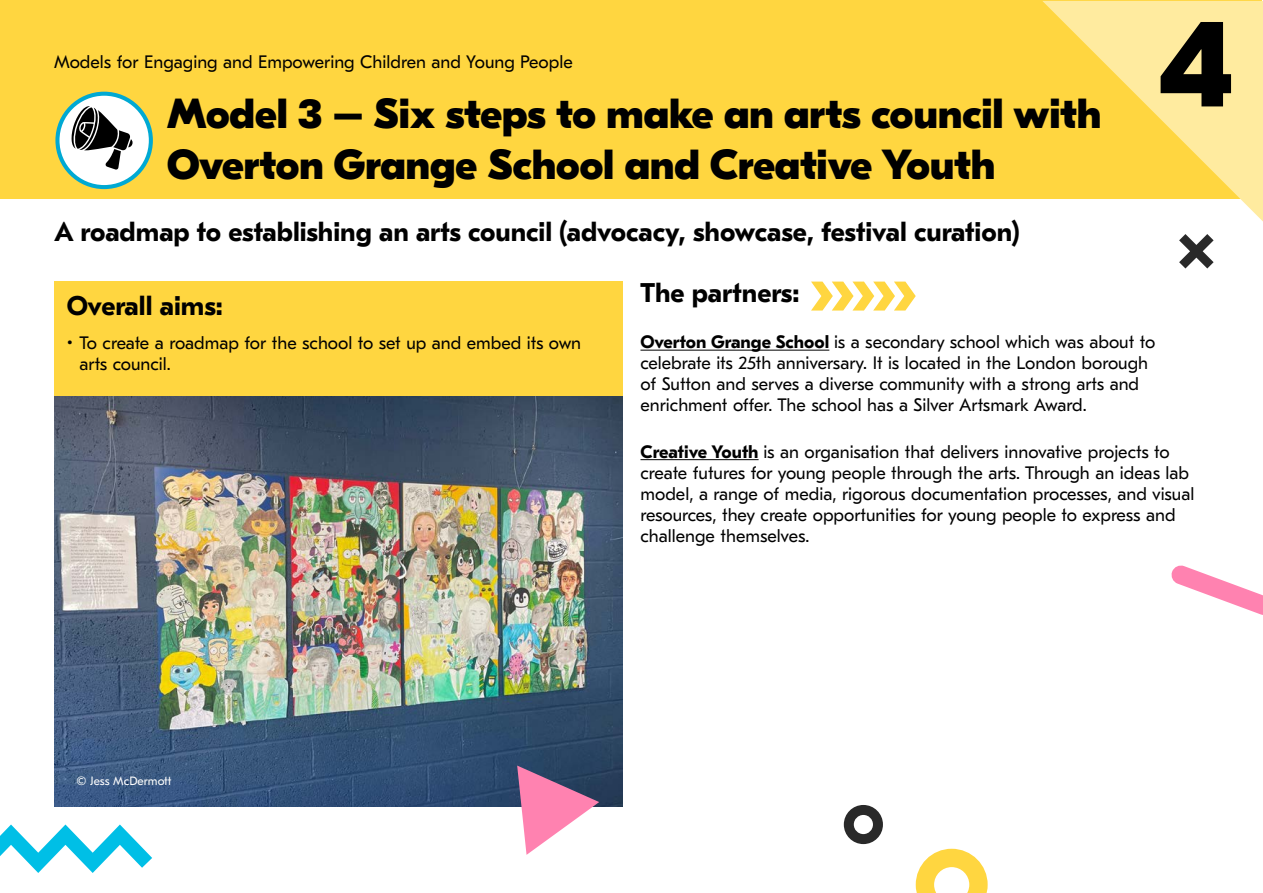
<style>
.page{position:relative;width:1263px;height:893px;background:#fff}
.page>*{position:absolute;margin:0;border:0;box-sizing:border-box;transform-origin:0 0}
.t1{font:800 125.1px "GT Eesti Display";color:#000}
.Model_title{font:800 42px/50.4px "GT Eesti Display";color:#000}
.t2{font:700 27px "GT Eesti Text";color:#000}
.Body_copy{font:18px/21px "GT Eesti Text";color:#000}
.Bullets{font:18px/21px "GT Eesti Text";color:#000}
.t3{font:12px "GT Eesti Text";color:#fff}
.s1{font-weight:700}
</style>
<div class="page">
<img style="left:54px;top:396px;width:568px;height:411px">
<div style="left:1px;top:1px;width:1261px;height:198px;background:#ffd640"></div>
<svg style="left:1042px;top:1px;width:221px;height:221px;fill:#ffeb9f"></svg>
<div style="left:54px;top:282px;width:568px;height:114px;background:#ffd640"></div>
<hr style="left:640px;top:350px;width:189px;height:1px;background:#000">
<hr style="left:640px;top:459px;width:119px;height:1px;background:#000">
<svg style="left:57px;top:94px;width:94px;height:93px;background:#daf2f8"></svg>
<div style="left:55px;top:92px;width:98px;height:97px;border:4px solid #00a9d3;border-radius:50%"></div>
<svg style="left:71px;top:106px;width:62px;height:64px;background:#959595"></svg>
<svg style="left:811px;top:282px;width:105px;height:29px"></svg>
<svg style="left:517px;top:765px;width:82px;height:90px"></svg>
<svg style="left:0;top:824px;width:152px;height:49px"></svg>
<svg style="left:844px;top:805px;width:39px;height:39px"></svg>
<svg style="left:1179px;top:234px;width:34px;height:34px"></svg>
<svg style="left:916px;top:849px;width:72px;height:44px"></svg>
<svg style="left:1171px;top:565px;width:92px;height:50px"></svg>
<p class="Body_copy" style="left:54px;top:51px;width:520px">Models for Engaging and Empowering Children and Young People</p>
<h1 class="Model_title" style="left:167px;top:90px;width:936px">Model 3 – Six steps to make an arts council with<br>Overton Grange School and Creative Youth</h1>
<h3 class="t2" style="left:54px;top:217px;width:967px">A roadmap to establishing an arts council (advocacy, showcase, festival curation)</h3>
<h1 class="t1" style="left:1159px;top:-6px;width:76px">4</h1>
<h3 class="t2" style="left:67px;top:291px;width:158px">Overall aims:</h3>
<p class="Bullets" style="left:80px;top:333px;width:503px;text-indent:-13px">• To create a roadmap for the school to set up and embed its own arts council.</p>
<h3 class="t2" style="left:640px;top:278px;width:160px">The partners:</h3>
<p class="Body_copy" style="left:640px;top:332px;width:516px"><span class="s1">Overton Grange School</span> is a secondary school which was about to celebrate its 25th anniversary. It is located in the London borough of Sutton and serves a diverse community with a strong arts and enrichment offer. The school has a Silver Artsmark Award.</p>
<p class="Body_copy" style="left:640px;top:441px;width:555px"><span class="s1">Creative Youth</span> is an organisation that delivers innovative projects to create futures for young people through the arts. Through an ideas lab model, a range of media, rigorous documentation processes, and visual resources, they create opportunities for young people to express and challenge themselves.</p>
<p class="t3" style="left:77px;top:774px;width:97px">© Jess McDermott</p>
</div>
